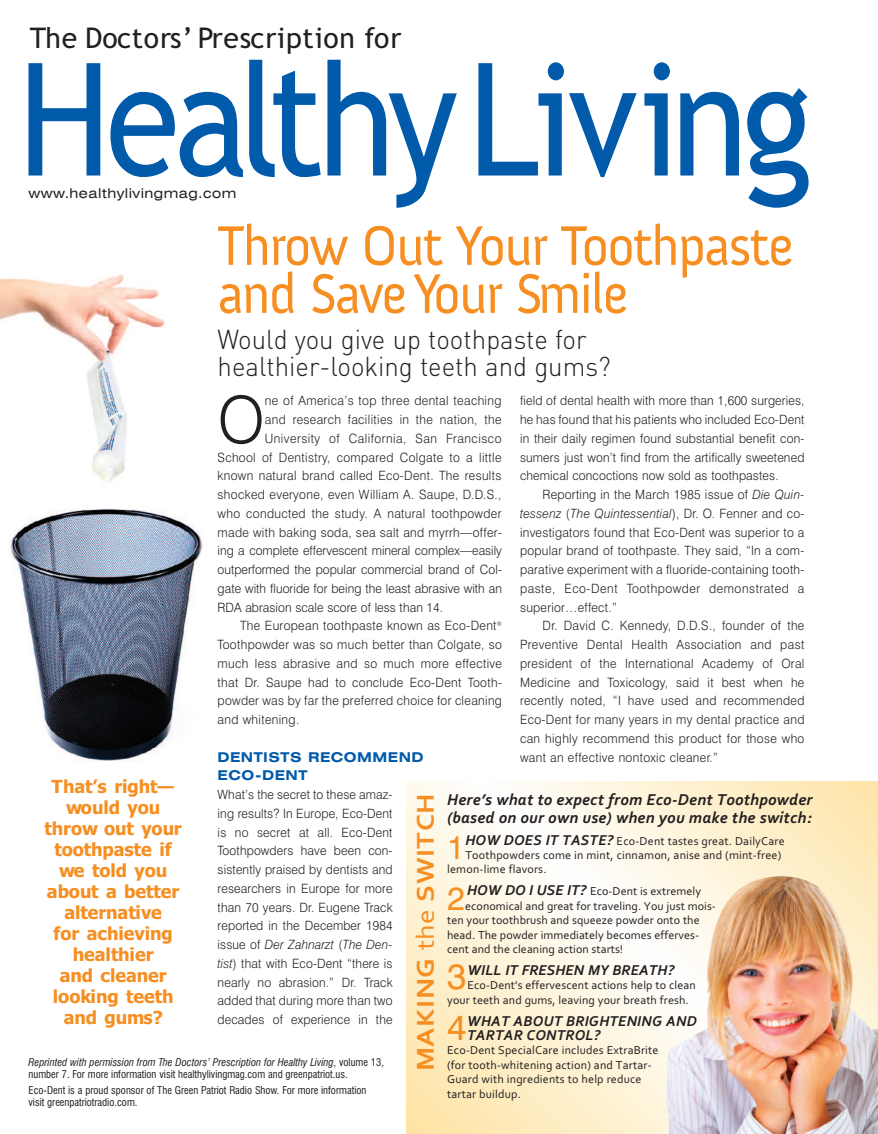
<style>
.page{position:relative;width:878px;height:1134px;background:#fff}
.page>*{position:absolute;margin:0;border:0;box-sizing:border-box;transform-origin:0 0}
.t1{font:157.05px "Trebuchet MS";letter-spacing:-.045em;color:#015aaa;scale:.9 1}
.t2{font:300 64.95px "Swiss 721 BT";color:#231f20;scale:.96 1}
.t3{font:57px/48px "Anivers";letter-spacing:-.035em;color:#f68e21;scale:.96 1}
.t4{font:35.55px "Swiss 721 BT";color:#f68e21}
.t5{font:28.5px "Trebuchet MS";letter-spacing:.025em;color:#231f20}
.t6{font:300 27px/27px "DIN";color:#231f20;scale:.96 1}
.t7{font:700 25.5px "Corbel";letter-spacing:.015em;color:#f68e21;scale:1.15 1}
.t8{font:700 18px/21px "Tahoma";letter-spacing:-.005em;color:#f68e21;text-align:center}
.t9{font:italic 700 16.5px/18px "Corbel";letter-spacing:.015em;color:#231f20}
.t10{font:italic 700 15px/14.4px "Corbel";letter-spacing:.015em;color:#231f20}
.t11{font:700 expanded 13.5px/18.8px "Swiss 721 BT";letter-spacing:.035em;color:#015aaa}
.t12{font:expanded 13.5px "Swiss 721 BT";letter-spacing:.035em;color:#231f20}
.t13{font:300 12.9px/18.8px "Swiss 721 BT";letter-spacing:.025em;color:#231f20;text-align:justify;scale:.95 1}
.t14{font:300 12.9px "Swiss 721 BT";color:#231f20;scale:.95 1}
.t15{font:300 12.9px "Swiss 721 BT";letter-spacing:.005em;color:#231f20;scale:.95 1}
.t16{font:12px/14.4px "Corbel";letter-spacing:.01em;color:#231f20}
.t17{font:condensed 10.5px/12px "Swiss 721 BT";color:#231f20}
.s1{font-style:italic}
.s2{font-family:"Swiss 721 BT";font-size:32.4px;color:#f68e21}
.s3{font-weight:700;font-style:italic;font-size:15px}
.s4{font-weight:400}
</style>
<div class="page">
<img style="left:0;top:274px;width:203px;height:487px">
<svg style="left:406px;top:782px;width:472px;height:352px"></svg>
<img style="left:665px;top:875px;width:213px;height:259px">
<h3 class="t5" style="left:30px;top:21px;width:373px">The Doctors’ Prescription for</h3>
<h1 class="t1" style="left:18px;top:29px;width:884px">HealthyLiving</h1>
<p class="t12" style="left:28px;top:188px;width:209px">www.healthylivingmag.com</p>
<h3 class="t3" style="left:218px;top:228px;width:601px">Throw Out Your Toothpaste and Save Your Smile</h3>
<h3 class="t6" style="left:218px;top:326px;width:411px">Would you give up toothpaste for healthier-looking teeth and gums?</h3>
<h2 class="t2" style="left:218px;top:396px;width:50px">O</h2>
<p class="t13" style="left:265px;top:393px;width:250px">ne of America’s top three dental teaching</p>
<p class="t13" style="left:520px;top:393px;width:301px">field of dental health with more than 1,600 surgeries, he has found that his patients who included Eco-Dent in their daily regimen found substantial benefit con&shy;sumers just won’t find from the artifically sweetened chemical concoctions now sold as toothpastes.</p>
<p class="t13" style="left:520px;top:486px;width:301px;text-indent:23px">Reporting in the March 1985 issue of <span class="s1">Die Quin&shy;tessenz</span> (<span class="s1">The Quintessential</span>), Dr. O. Fenner and co&shy;investigators found that Eco-Dent was superior to a popular brand of toothpaste. They said, “In a com&shy;parative experiment with a fluoride-containing tooth&shy;paste, Eco-Dent Toothpowder demonstrated a superior…effect.”</p>
<p class="t13" style="left:520px;top:618px;width:301px;text-indent:23px">Dr. David C. Kennedy, D.D.S., founder of the Preventive Dental Health Association and past president of the International Academy of Oral Medicine and Toxicology, said it best when he recently noted, “I have used and recommended Eco-Dent for many years in my dental practice and can highly recommend this product for those who want an effective nontoxic cleaner.”</p>
<p class="t13" style="left:265px;top:411px;width:250px">and research facilities in the nation, the</p>
<p class="t13" style="left:265px;top:430px;width:250px">University of California, San Francisco</p>
<p class="t13" style="left:218px;top:449px;width:300px">School of Dentistry, compared Colgate to a little</p>
<p class="t13" style="left:218px;top:468px;width:300px">known natural brand called Eco-Dent. The results</p>
<p class="t13" style="left:218px;top:486px;width:300px">shocked everyone, even William A. Saupe, D.D.S.,</p>
<p class="t13" style="left:218px;top:505px;width:300px">who conducted the study. A natural toothpowder</p>
<p class="t13" style="left:218px;top:524px;width:301px">made with baking soda, sea salt and myrrh—offer-</p>
<p class="t14" style="left:218px;top:546px;width:301px">ing a complete effervescent mineral complex—easily</p>
<p class="t14" style="left:218px;top:565px;width:301px">outperformed the popular commercial brand of Col-</p>
<p class="t15" style="left:218px;top:584px;width:301px">gate with fluoride for being the least abrasive with an</p>
<p class="t15" style="left:218px;top:602px;width:239px">RDA abrasion scale score of less than 14.</p>
<p class="t13" style="left:240px;top:618px;width:277px">The European toothpaste known as Eco-Dent<sup>®</sup></p>
<p class="t13" style="left:218px;top:636px;width:301px">Toothpowder was so much better than Colgate, so</p>
<p class="t13" style="left:218px;top:655px;width:301px">much less abrasive and so much more effective</p>
<p class="t13" style="left:217px;top:674px;width:301px">that Dr. Saupe had to conclude Eco-Dent Tooth-</p>
<p class="t13" style="left:218px;top:693px;width:301px">powder was by far the preferred choice for cleaning</p>
<p class="t13" style="left:217px;top:711px;width:87px">and whitening.</p>
<p class="t11" style="left:218px;top:749px;width:207px">DENTISTS RECOMMEND<br>ECO-DENT</p>
<p class="t13" style="left:218px;top:786px;width:186px">What’s the secret to these amaz&shy;ing results? In Europe, Eco-Dent is no secret at all. Eco-Dent Toothpowders have been con&shy;sistently praised by dentists and researchers in Europe for more than 70 years. Dr. Eugene Track reported in the December 1984 issue of <span class="s1">Der Zahnarzt</span> (<span class="s1">The Den&shy;tist</span>) that with Eco-Dent “there is nearly no abrasion.” Dr. Track added that during more than two decades of experience in the</p>
<h3 class="t8" style="left:45px;top:776px;width:139px">That’s right— would you throw out your toothpaste if we told you about a better alternative<br>for achieving healthier<br>and cleaner looking teeth and gums?</h3>
<p class="t9" style="left:447px;top:790px;width:367px">Here’s what to expect from Eco-Dent Toothpowder (based on our own use) when you make the switch:</p>
<p class="t16" style="left:447px;top:833px;width:339px"><span class="s2">1</span><span class="s3">HOW DOES IT TASTE?</span> Eco-Dent tastes great. DailyCare</p>
<h3 class="t7" style="left:410px;top:1071px;width:243px;rotate:-90deg">MAKING <span class="s4">the</span> SWITCH</h3>
<p class="t16" style="left:465px;top:848px;width:317px">Toothpowders come in mint, cinnamon, anise and (mint-free)</p>
<p class="t16" style="left:447px;top:862px;width:101px">lemon-lime flavors.</p>
<p class="t16" style="left:447px;top:884px;width:255px"><span class="s2">2</span><span class="s3">HOW DO I USE IT?</span> Eco-Dent is extremely</p>
<p class="t16" style="left:465px;top:898px;width:252px">economical and great for traveling. You just mois-</p>
<p class="t16" style="left:447px;top:913px;width:254px">ten your toothbrush and squeeze powder onto the</p>
<p class="t16" style="left:447px;top:927px;width:253px">head. The powder immediately becomes efferves-</p>
<p class="t16" style="left:447px;top:942px;width:177px">cent and the cleaning action starts!</p>
<h3 class="t4" style="left:447px;top:964px;width:21px">3</h3>
<p class="t10" style="left:467px;top:962px;width:208px">WILL IT FRESHEN MY BREATH?</p>
<p class="t16" style="left:447px;top:978px;width:250px;text-indent:20px">Eco-Dent's effervescent actions help to clean your teeth and gums, leaving your breath fresh.</p>
<h3 class="t4" style="left:447px;top:1014px;width:21px">4</h3>
<p class="t10" style="left:467px;top:1013px;width:231px">WHAT ABOUT BRIGHTENING AND<br>TARTAR CONTROL?</p>
<p class="t16" style="left:447px;top:1043px;width:213px">Eco-Dent SpecialCare includes ExtraBrite (for tooth-whitening action) and Tartar-Guard with ingredients to help reduce tartar buildup.</p>
<p class="t17" style="left:28px;top:1057px;width:357px"><span class="s1">Reprinted with permission from The Doctors’ Prescription for Healthy Living</span>, volume 13, number 7. For more information visit healthylivingmag.com and greenpatriot.us.</p>
<p class="t17" style="left:29px;top:1085px;width:339px">Eco-Dent is a proud sponsor of The Green Patriot Radio Show. For more information visit greenpatriotradio.com.</p>
</div>
